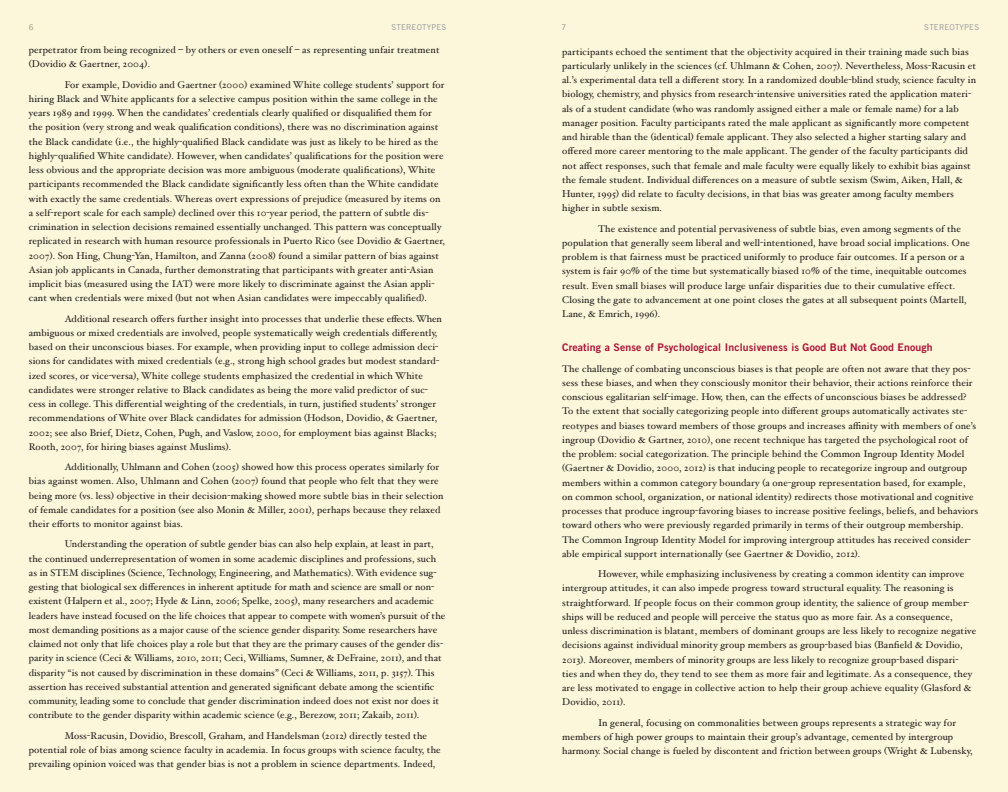
<style>
.page{position:relative;width:1008px;height:792px;background:#fcf6db}
.page>*{position:absolute;margin:0;border:0;box-sizing:border-box;transform-origin:0 0}
.Hoefler_Body_text{font:10.5px "Trade Gothic Bold Two";letter-spacing:.015em;color:#b0103c}
.Hoefler_Body_text-2{font:9.8px/14.2px "Hoefler Text";letter-spacing:.015em;color:#231f20}
.TGoth_body_text_9_14{font:8px "Trade Gothic";letter-spacing:.02em;color:#949698}
</style>
<div class="page">
<p class="TGoth_body_text_9_14" style="left:29px;top:23px;width:6px">6</p>
<p class="TGoth_body_text_9_14" style="left:562px;top:23px;width:6px">7</p>
<p class="Hoefler_Body_text-2" style="left:29px;top:43px;width:412px">perpetrator from being recognized – by others or even oneself – as representing unfair treatment (Dovidio &amp; Gaertner, 2004).</p>
<p class="Hoefler_Body_text-2" style="left:29px;top:77px;width:418px;text-indent:36px">For example, Dovidio and Gaertner (2000) examined White college students’ support for hiring Black and White applicants for a selective campus position within the same college in the years 1989 and 1999. When the candidates’ credentials clearly qualified or disqualified them for the position (very strong and weak qualification conditions), there was no discrimination against the Black candidate (i.e., the highly-qualified Black candidate was just as likely to be hired as the highly-qualified White candidate). However, when candidates’ qualifications for the position were less obvious and the appropriate decision was more ambiguous (moderate qualifications), White participants recommended the Black candidate significantly less often than the White candidate with exactly the same credentials. Whereas overt expressions of prejudice (measured by items on a self-report scale for each sample) declined over this 10-year period, the pattern of subtle dis&shy;crimination in selection decisions remained essentially unchanged. This pattern was conceptually replicated in research with human resource professionals in Puerto Rico (see Dovidio &amp; Gaertner, 2007). Son Hing, Chung-Yan, Hamilton, and Zanna (2008) found a similar pattern of bias against Asian job applicants in Canada, further demonstrating that participants with greater anti-Asian implicit bias (measured using the IAT) were more likely to discriminate against the Asian appli&shy;cant when credentials were mixed (but not when Asian candidates were impeccably qualified).</p>
<p class="Hoefler_Body_text-2" style="left:29px;top:311px;width:414px;text-indent:36px">Additional research offers further insight into processes that underlie these effects. When ambiguous or mixed credentials are involved, people systematically weigh credentials differently, based on their unconscious biases. For example, when providing input to college admission deci&shy;sions for candidates with mixed credentials (e.g., strong high school grades but modest standard&shy;ized scores, or vice-versa), White college students emphasized the credential in which White candidates were stronger relative to Black candidates as being the more valid predictor of suc&shy;cess in college. This differential weighting of the credentials, in turn, justified students’ stronger recommendations of White over Black candidates for admission (Hodson, Dovidio, &amp; Gaertner, 2002; see also Brief, Dietz, Cohen, Pugh, and Vaslow, 2000, for employment bias against Blacks; Rooth, 2007, for hiring biases against Muslims).</p>
<p class="Hoefler_Body_text-2" style="left:29px;top:460px;width:416px;text-indent:36px">Additionally, Uhlmann and Cohen (2005) showed how this process operates similarly for bias against women. Also, Uhlmann and Cohen (2007) found that people who felt that they were being more (vs. less) objective in their decision-making showed more subtle bias in their selection of female candidates for a position (see also Monin &amp; Miller, 2001), perhaps because they relaxed their efforts to monitor against bias.</p>
<p class="Hoefler_Body_text-2" style="left:29px;top:537px;width:418px;text-indent:36px">Understanding the operation of subtle gender bias can also help explain, at least in part, the continued underrepresentation of women in some academic disciplines and professions, such as in STEM disciplines (Science, Technology, Engineering, and Mathematics). With evidence sug&shy;gesting that biological sex differences in inherent aptitude for math and science are small or non&shy;existent (Halpern et al., 2007; Hyde &amp; Linn, 2006; Spelke, 2005), many researchers and academic leaders have instead focused on the life choices that appear to compete with women’s pursuit of the most demanding positions as a major cause of the science gender disparity. Some researchers have claimed not only that life choices play a role but that they are the primary causes of the gender dis&shy;parity in science (Ceci &amp; Williams, 2010, 2011; Ceci, Williams, Sumner, &amp; DeFraine, 2011), and that disparity “is not caused by discrimination in these domains” (Ceci &amp; Williams, 2011, p. 3157). This assertion has received substantial attention and generated significant debate among the scientific community, leading some to conclude that gender discrimination indeed does not exist nor does it contribute to the gender disparity within academic science (e.g., Berezow, 2011; Zakaib, 2011).</p>
<p class="Hoefler_Body_text-2" style="left:29px;top:728px;width:414px;text-indent:36px">Moss-Racusin, Dovidio, Brescoll, Graham, and Handelsman (2012) directly tested the potential role of bias among science faculty in academia. In focus groups with science faculty, the prevailing opinion voiced was that gender bias is not a problem in science departments. Indeed,</p>
<p class="TGoth_body_text_9_14" style="left:391px;top:23px;width:56px">STEREOTYPES</p>
<p class="TGoth_body_text_9_14" style="left:924px;top:23px;width:56px">STEREOTYPES</p>
<p class="Hoefler_Body_text-2" style="left:562px;top:44px;width:415px">participants echoed the sentiment that the objectivity acquired in their training made such bias particularly unlikely in the sciences (cf. Uhlmann &amp; Cohen, 2007). Nevertheless, Moss-Racusin et al.’s experimental data tell a different story. In a randomized double-blind study, science faculty in biology, chemistry, and physics from research-intensive universities rated the application materi&shy;als of a student candidate (who was randomly assigned either a male or female name) for a lab manager position. Faculty participants rated the male applicant as significantly more competent and hirable than the (identical) female applicant. They also selected a higher starting salary and offered more career mentoring to the male applicant. The gender of the faculty participants did not affect responses, such that female and male faculty were equally likely to exhibit bias against the female student. Individual differences on a measure of subtle sexism (Swim, Aiken, Hall, &amp; Hunter, 1995) did relate to faculty decisions, in that bias was greater among faculty members higher in subtle sexism.</p>
<p class="Hoefler_Body_text-2" style="left:562px;top:221px;width:410px;text-indent:36px">The existence and potential pervasiveness of subtle bias, even among segments of the population that generally seem liberal and well-intentioned, have broad social implications. One problem is that fairness must be practiced uniformly to produce fair outcomes. If a person or a system is fair 90% of the time but systematically biased 10% of the time, inequitable outcomes result. Even small biases will produce large unfair disparities due to their cumulative effect.<br>Closing the gate to advancement at one point closes the gates at all subsequent points (Martell, Lane, &amp; Emrich, 1996).</p>
<p class="Hoefler_Body_text" style="left:562px;top:341px;width:372px">Creating a Sense of Psychological Inclusiveness is Good But Not Good Enough</p>
<p class="Hoefler_Body_text-2" style="left:562px;top:361px;width:417px">The challenge of combating unconscious biases is that people are often not aware that they pos&shy;sess these biases, and when they consciously monitor their behavior, their actions reinforce their conscious egalitarian self-image. How, then, can the effects of unconscious biases be addressed?<br>To the extent that socially categorizing people into different groups automatically activates ste&shy;reotypes and biases toward members of those groups and increases affinity with members of one’s ingroup (Dovidio &amp; Gartner, 2010), one recent technique has targeted the psychological root of the problem: social categorization. The principle behind the Common Ingroup Identity Model (Gaertner &amp; Dovidio, 2000, 2012) is that inducing people to recategorize ingroup and outgroup members within a common category boundary (a one-group representation based, for example, on common school, organization, or national identity) redirects those motivational and cognitive processes that produce ingroup-favoring biases to increase positive feelings, beliefs, and behaviors toward others who were previously regarded primarily in terms of their outgroup membership.<br>The Common Ingroup Identity Model for improving intergroup attitudes has received consider&shy;able empirical support internationally (see Gaertner &amp; Dovidio, 2012).</p>
<p class="Hoefler_Body_text-2" style="left:562px;top:567px;width:416px;text-indent:36px">However, while emphasizing inclusiveness by creating a common identity can improve intergroup attitudes, it can also impede progress toward structural equality. The reasoning is straightforward. If people focus on their common group identity, the salience of group member&shy;ships will be reduced and people will perceive the status quo as more fair. As a consequence, unless discrimination is blatant, members of dominant groups are less likely to recognize negative decisions against individual minority group members as group-based bias (Banfield &amp; Dovidio, 2013). Moreover, members of minority groups are less likely to recognize group-based dispari-<br>ties and when they do, they tend to see them as more fair and legitimate. As a consequence, they are less motivated to engage in collective action to help their group achieve equality (Glasford &amp; Dovidio, 2011).</p>
<p class="Hoefler_Body_text-2" style="left:562px;top:715px;width:412px;text-indent:36px">In general, focusing on commonalities between groups represents a strategic way for members of high power groups to maintain their group’s advantage, cemented by intergroup harmony. Social change is fueled by discontent and friction between groups (Wright &amp; Lubensky,</p>
</div>
